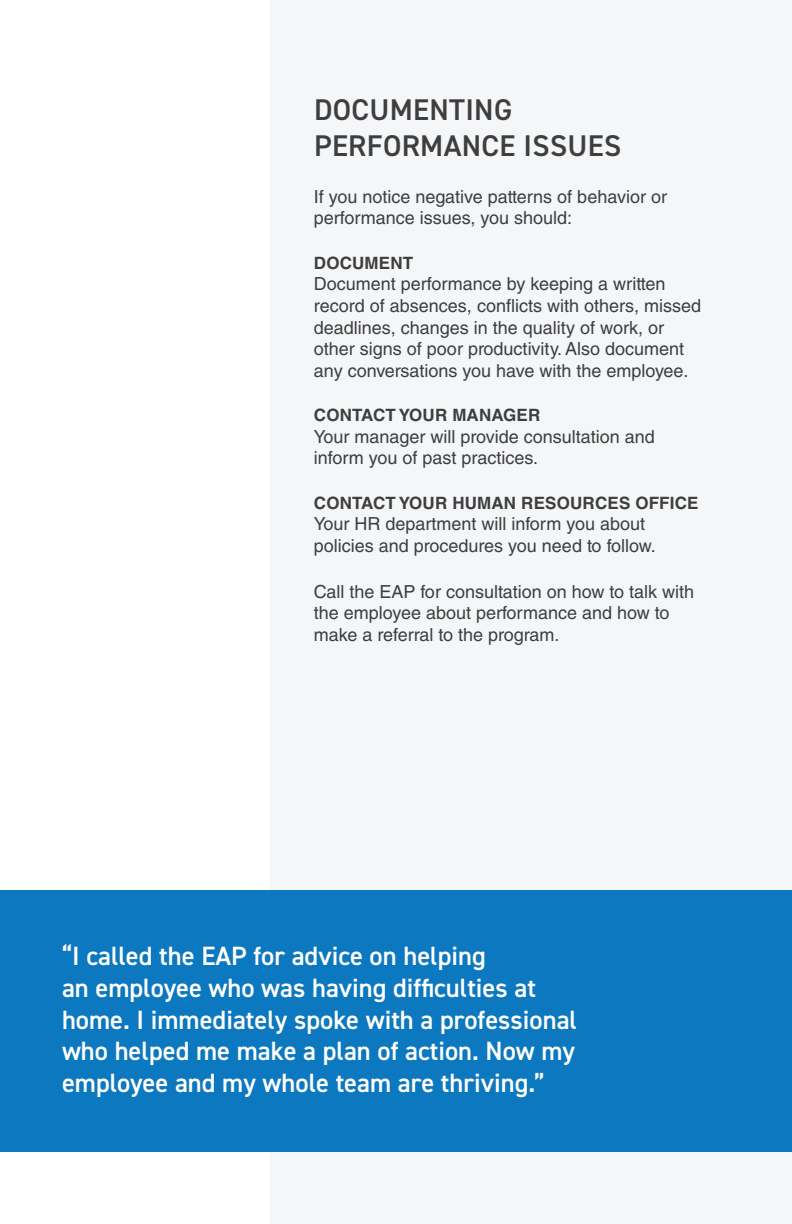
<style>
.page{position:relative;width:792px;height:1224px;background:#fff}
.page>*{position:absolute;margin:0;border:0;box-sizing:border-box;transform-origin:0 0}
.t1{font:600 30px/36px "DIN2014";letter-spacing:.01em;color:#3e3e3f}
.t2{font:600 26.4px/31.8px "DIN2014";color:#fff}
.t3{font:18px/21.6px "Helvetica LT Std";color:#3e3e3f}
.t4{font:700 17px "Helvetica LT Std";letter-spacing:.01em;color:#3e3e3f}
</style>
<div class="page">
<div style="left:270px;top:0;width:522px;height:1224px;background:#f4f6f7"></div>
<div style="left:0;top:890px;width:792px;height:262px;background:#0c78bf"></div>
<h2 class="t1" style="left:314px;top:91px;width:309px">DOCUMENTING<br>PERFORMANCE ISSUES</h2>
<p class="t3" style="left:314px;top:186px;width:355px">If you notice negative patterns of behavior or performance issues, you should:</p>
<h3 class="t4" style="left:314px;top:252px;width:101px">DOCUMENT</h3>
<p class="t3" style="left:314px;top:273px;width:389px">Document performance by keeping a written record of absences, conflicts with others, missed deadlines, changes in the quality of work, or other signs of poor productivity. Also document any conversations you have with the employee.</p>
<h3 class="t4" style="left:314px;top:405px;width:228px">CONTACT YOUR MANAGER</h3>
<p class="t3" style="left:314px;top:426px;width:342px">Your manager will provide consultation and inform you of past practices.</p>
<h3 class="t4" style="left:314px;top:492px;width:386px">CONTACT YOUR HUMAN RESOURCES OFFICE</h3>
<p class="t3" style="left:314px;top:513px;width:343px">Your HR department will inform you about policies and procedures you need to follow.</p>
<p class="t3" style="left:314px;top:580px;width:382px">Call the EAP for consultation on how to talk with the employee about performance and how to make a referral to the program.</p>
<p class="t2" style="left:62px;top:939px;width:517px">“I called the EAP for advice on helping<br>an employee who was having diffculties at home. I immediately spoke with a professional who helped me make a plan of action. Now my employee and my whole team are thriving.”</p>
</div>
